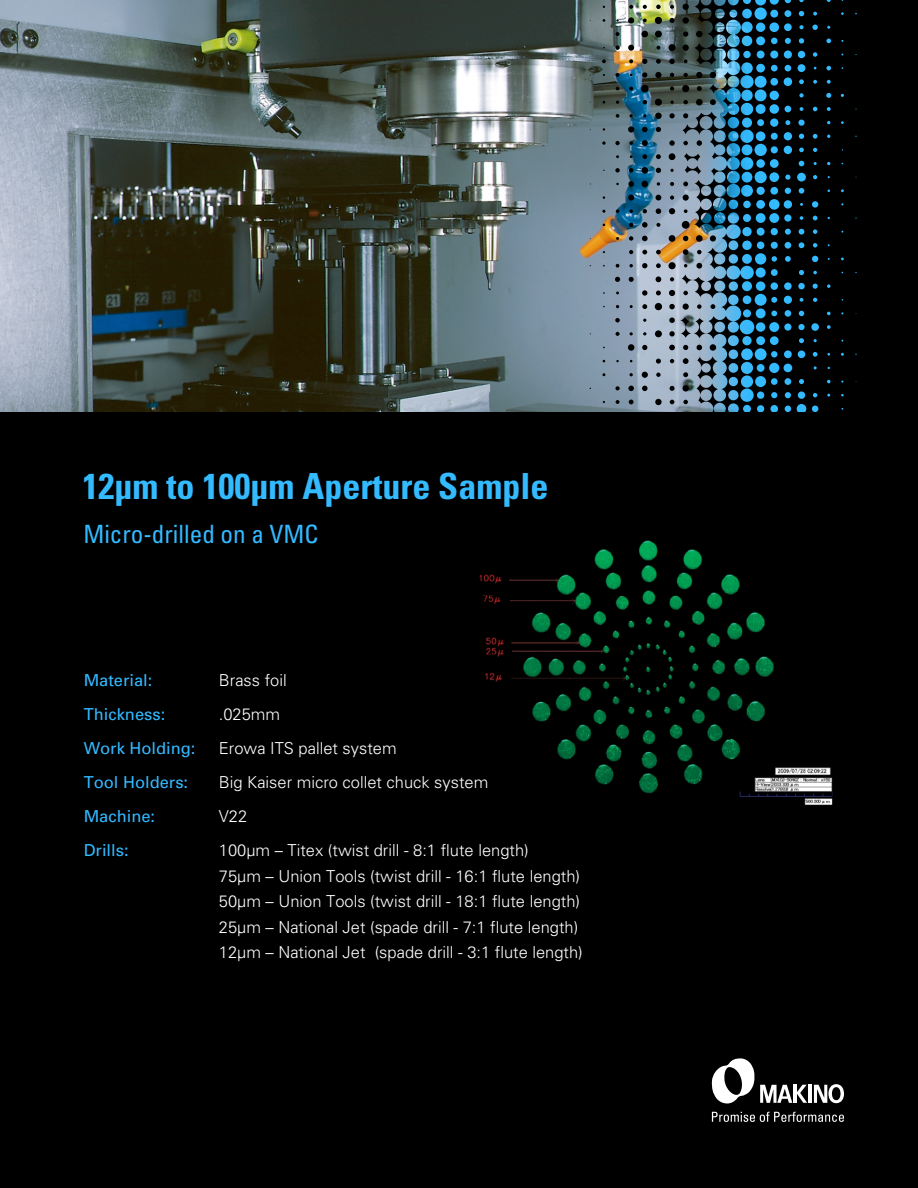
<style>
.page{position:relative;width:918px;height:1188px;background:#fff}
.page>*{position:absolute;margin:0;border:0;box-sizing:border-box;transform-origin:0 0}
.t1{font:700 condensed 36px "Univers 67";color:#33baff}
.t2{font:25.2px "Univers 57 Condensed";color:#33baff}
.t3{font:300 16.5px/33.9px "Univers 45";color:#fff}
.t4{font:16.5px/33.9px "Univers 55";color:#33baff}
</style>
<div class="page">
<img style="left:0;top:0;width:590px;height:413px">
<img style="left:590px;top:0;width:328px;height:413px">
<div style="left:0;top:413px;width:918px;height:775px;background:#000"></div>
<hr style="left:808px;top:1085px;width:3px;height:18px;background:#fff">
<svg style="left:712px;top:1058px;width:95px;height:45px"></svg>
<svg style="left:814px;top:1084px;width:30px;height:19px"></svg>
<svg style="left:712px;top:1112px;width:132px;height:10px"></svg>
<img style="left:479px;top:540px;width:354px;height:265px">
<h1 class="t1" style="left:82px;top:473px;width:467px">12µm to 100µm Aperture Sample</h1>
<h2 class="t2" style="left:83px;top:524px;width:237px">Micro-drilled on a VMC</h2>
<p class="t4" style="left:84px;top:665px;width:113px">Material:<br>Thickness:<br>Work Holding:<br>Tool Holders:<br>Machine:</p>
<p class="t3" style="left:219px;top:665px;width:271px">Brass foil<br>.025mm<br>Erowa ITS pallet system<br>Big Kaiser micro collet chuck system<br>V22</p>
<p class="t4" style="left:84px;top:835px;width:46px">Drills:</p>
<p class="t3" style="left:219px;top:839px;width:366px;line-height:25.7px">100µm – Titex (twist drill - 8:1 flute length)<br>75µm – Union Tools (twist drill - 16:1 flute length)<br>50µm – Union Tools (twist drill - 18:1 flute length)<br>25µm – National Jet (spade drill - 7:1 flute length)<br>12µm – National Jet (spade drill - 3:1 flute length)</p>
</div>
